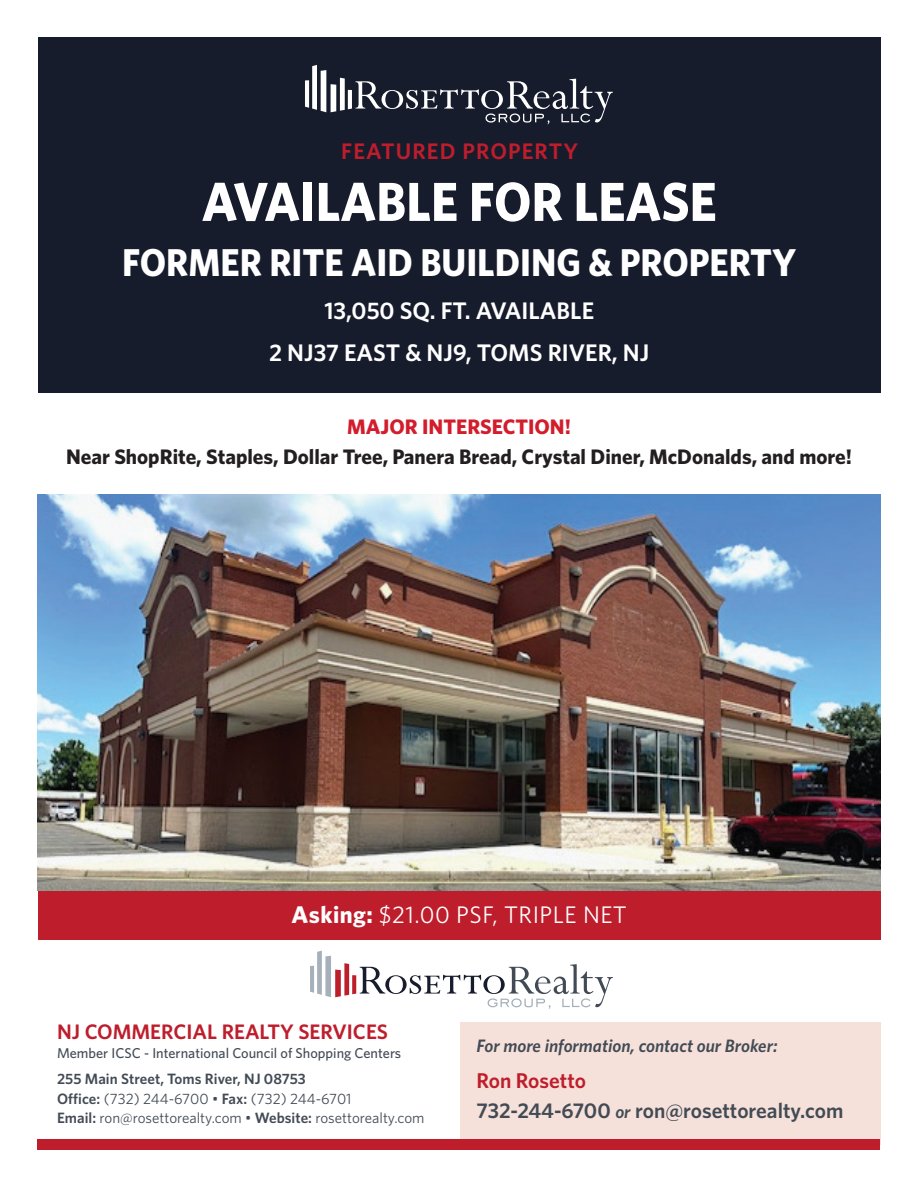
<style>
.page{position:relative;width:918px;height:1188px;background:#fff}
.page>*{position:absolute;margin:0;border:0;box-sizing:border-box;transform-origin:0 0}
.t1{font:700 55.05px "Whitney";color:#fff;scale:.93 1}
.t2{font:700 38.85px "Whitney";color:#fff;scale:.93 1}
.t3{font:600 24px/42.3px "Whitney";color:#fff;text-align:center}
.t4{font:24px "Whitney";letter-spacing:.02em;color:#fff}
.t5{font:600 22.5px "Whitney";letter-spacing:.05em;color:#be1d2c}
.t6{font:600 21.3px/30px "Whitney";color:#424b55}
.t7{font:700 21px "Whitney";color:#231f20}
.t8{font:600 21px "Whitney";color:#be1d2c}
.t9{font:700 21px "Whitney";color:#d31c2c}
.t10{font:italic 600 18px "Whitney";color:#424b55}
.t11{font:15px/19.5px "Whitney";color:#424b55}
.t12{font:500 14.25px "Whitney";color:#424b55}
.s1{font-weight:700}
.s2{font-weight:600}
.s3{font-weight:600;color:#444b55}
.s4{color:#be1d2c}
.s5{font-style:italic;font-size:18px}
</style>
<div class="page">
<div style="left:38px;top:38px;width:842px;height:355px;background:#171c2d"></div>
<svg style="left:305px;top:65px;width:308px;height:59px"></svg>
<div style="left:38px;top:890px;width:842px;height:49px;background:#be1d2c"></div>
<img style="left:38px;top:495px;width:842px;height:396px">
<div style="left:460px;top:1022px;width:420px;height:123px;background:#f6e1da"></div>
<svg style="left:310px;top:951px;width:303px;height:58px"></svg>
<div style="left:38px;top:1140px;width:842px;height:10px;background:#be1d2c"></div>
<h3 class="t5" style="left:341px;top:138px;width:238px">FEATURED PROPERTY</h3>
<h1 class="t1" style="left:202px;top:168px;width:555px">AVAILABLE FOR LEASE</h1>
<h2 class="t2" style="left:122px;top:239px;width:727px">FORMER RITE AID BUILDING &amp; PROPERTY</h2>
<h3 class="t3" style="left:269px;top:289px;width:382px">13,050 SQ. FT. AVAILABLE<br>2 NJ37 EAST &amp; NJ9, TOMS RIVER, NJ</h3>
<h3 class="t9" style="left:347px;top:414px;width:225px">MAJOR INTERSECTION!</h3>
<h3 class="t7" style="left:66px;top:444px;width:787px">Near ShopRite, Staples, Dollar Tree, Panera Bread, Crystal Diner, McDonalds, and more!</h3>
<h3 class="t4" style="left:292px;top:900px;width:337px"><span class="s1">Asking:</span> $21.00 PSF, TRIPLE NET</h3>
<h3 class="t8" style="left:57px;top:1019px;width:333px">NJ COMMERCIAL REALTY SERVICES</h3>
<p class="t12" style="left:57px;top:1044px;width:346px">Member ICSC - International Council of Shopping Centers</p>
<p class="t11" style="left:57px;top:1069px;width:369px"><span class="s2">255 Main Street, Toms River, NJ 08753<br></span><span class="s3">Office:</span> (732) 244-6700 • <span class="s3">Fax:</span> (732) 244-6701<br><span class="s3">Email:</span> ron@rosettorealty.com • <span class="s3">Website:</span> rosettorealty.com</p>
<p class="t10" style="left:476px;top:1035px;width:303px">For more information, contact our Broker:</p>
<h3 class="t6" style="left:476px;top:1065px;width:368px"><span class="s4">Ron Rosetto<br></span>732-244-6700 <span class="s5">or</span> ron@rosettorealty.com</h3>
</div>
